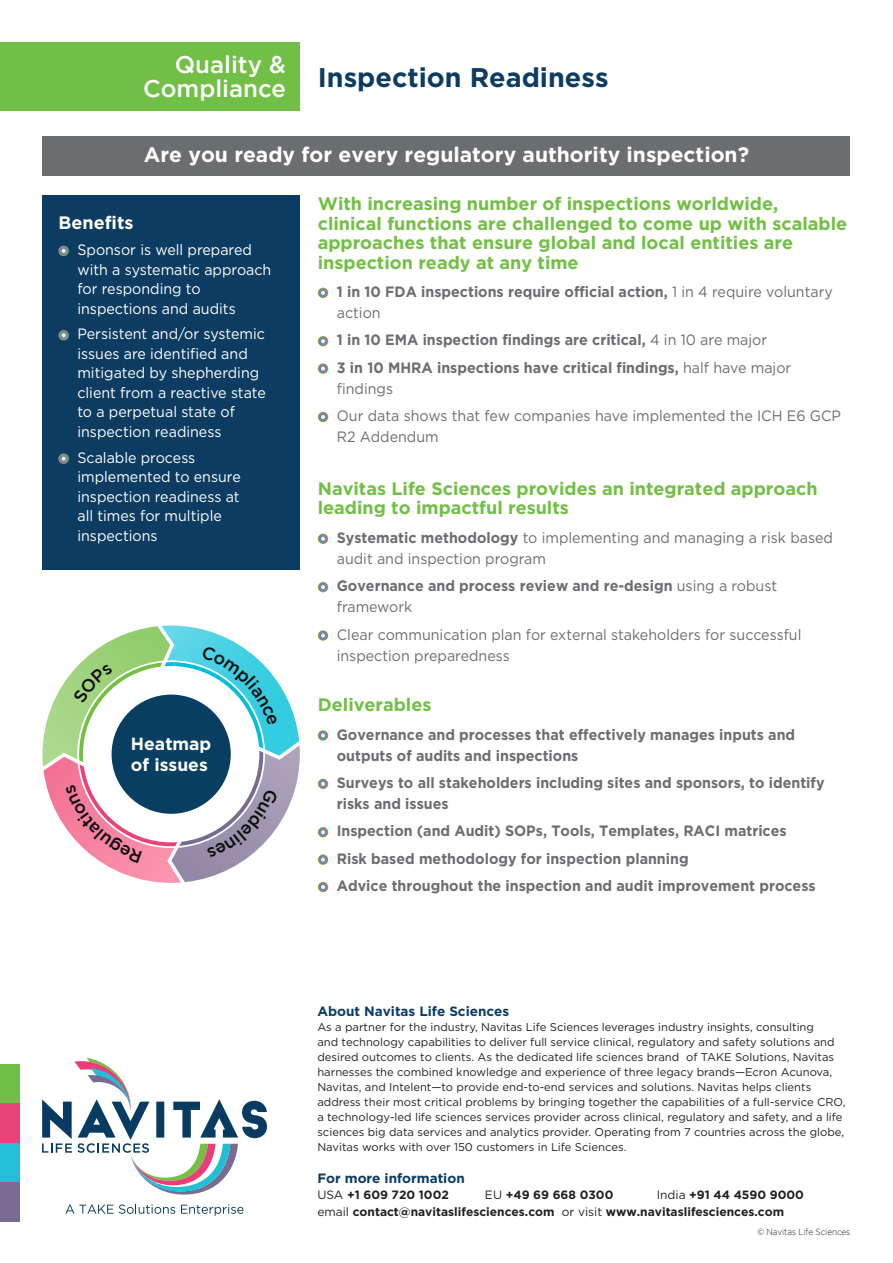
<style>
.page{position:relative;width:893px;height:1263px;background:#fff}
.page>*{position:absolute;margin:0;border:0;box-sizing:border-box;transform-origin:0 0}
.t1{font:700 27px "Gotham";color:#0d3c63}
.t2{font:500 24px/24px "Gotham";color:#fff;text-align:right}
.t3{font:700 21px "Gotham";color:#fff}
.t4{font:700 18px/19.5px "Gotham";color:#71bf44}
.t5{font:700 18px "Gotham";color:#fff}
.t6{font:700 17.55px/21px "Gotham";color:#fff}
.t7{font:700 15px/21px "Gotham";color:#6c6d70;scale:.95 1}
.t8{font:15px/19.5px "Gotham";color:#fff;scale:.95 1}
.t9{font:15px/21px "Gotham";color:#6c6d70;scale:.95 1}
.t10{font:700 13.5px "Gotham";color:#0d3c63}
.t11{font:700 12px "Gotham";color:#231f20}
.t12{font:11.25px/15px "Gotham";color:#231f20}
.t13{font:300 9px "Gotham";color:#231f20;scale:.9 1}
.s1{font-weight:400}
.s2{font-weight:700}
</style>
<div class="page">
<div style="left:0;top:1064px;width:19px;height:39px;background:#71bf44"></div>
<div style="left:0;top:1103px;width:19px;height:40px;background:#ea4379"></div>
<div style="left:0;top:1143px;width:19px;height:39px;background:#23bfd8"></div>
<div style="left:0;top:1182px;width:19px;height:39px;background:#786a90"></div>
<svg style="left:318px;top:288px;width:10px;height:10px"></svg>
<svg style="left:319px;top:288px;width:8px;height:9px"></svg>
<svg style="left:320px;top:290px;width:6px;height:6px"></svg>
<svg style="left:318px;top:336px;width:10px;height:10px"></svg>
<svg style="left:319px;top:337px;width:8px;height:9px"></svg>
<svg style="left:320px;top:338px;width:6px;height:6px"></svg>
<svg style="left:318px;top:363px;width:10px;height:11px"></svg>
<svg style="left:319px;top:364px;width:8px;height:9px"></svg>
<svg style="left:319px;top:365px;width:8px;height:7px"></svg>
<svg style="left:320px;top:366px;width:6px;height:5px"></svg>
<svg style="left:318px;top:412px;width:10px;height:10px"></svg>
<svg style="left:319px;top:413px;width:8px;height:8px"></svg>
<svg style="left:320px;top:414px;width:6px;height:6px"></svg>
<svg style="left:318px;top:534px;width:10px;height:10px"></svg>
<svg style="left:319px;top:534px;width:8px;height:9px"></svg>
<svg style="left:320px;top:536px;width:6px;height:6px"></svg>
<svg style="left:318px;top:582px;width:10px;height:10px"></svg>
<div style="left:319px;top:583px;width:8px;height:9px;background:#c7626f;border-radius:50%"></div>
<svg style="left:319px;top:583px;width:8px;height:8px"></svg>
<svg style="left:320px;top:584px;width:6px;height:6px"></svg>
<svg style="left:318px;top:630px;width:10px;height:11px"></svg>
<div style="left:319px;top:631px;width:8px;height:9px;background:#c25c86;border-radius:50%"></div>
<svg style="left:319px;top:632px;width:8px;height:7px"></svg>
<svg style="left:320px;top:633px;width:6px;height:5px"></svg>
<div style="left:318px;top:730px;width:10px;height:11px;background:#8ba852;border-radius:50%"></div>
<div style="left:319px;top:731px;width:8px;height:9px;background:#c15c87;border-radius:50%"></div>
<svg style="left:319px;top:732px;width:8px;height:7px"></svg>
<svg style="left:320px;top:733px;width:6px;height:5px"></svg>
<svg style="left:318px;top:779px;width:10px;height:10px"></svg>
<svg style="left:319px;top:779px;width:8px;height:9px"></svg>
<svg style="left:320px;top:781px;width:6px;height:6px"></svg>
<svg style="left:318px;top:827px;width:10px;height:10px"></svg>
<svg style="left:319px;top:828px;width:8px;height:9px"></svg>
<svg style="left:320px;top:829px;width:6px;height:6px"></svg>
<svg style="left:318px;top:854px;width:10px;height:11px"></svg>
<svg style="left:319px;top:855px;width:8px;height:9px"></svg>
<svg style="left:319px;top:856px;width:8px;height:7px"></svg>
<svg style="left:320px;top:857px;width:6px;height:5px"></svg>
<svg style="left:318px;top:882px;width:10px;height:10px"></svg>
<div style="left:319px;top:882px;width:8px;height:9px;background:#b57762;border-radius:50%"></div>
<svg style="left:319px;top:883px;width:8px;height:8px"></svg>
<svg style="left:320px;top:884px;width:6px;height:6px"></svg>
<svg style="left:42px;top:1058px;width:226px;height:136px"></svg>
<svg style="left:65px;top:1204px;width:110px;height:10px"></svg>
<svg style="left:181px;top:1204px;width:62px;height:12px"></svg>
<div style="left:0;top:43px;width:300px;height:68px;background:#71bf44"></div>
<div style="left:43px;top:136px;width:807px;height:39px;background:#6c6d70"></div>
<div style="left:43px;top:196px;width:257px;height:374px;background:#0d3c63"></div>
<svg style="left:58px;top:246px;width:11px;height:10px"></svg>
<svg style="left:59px;top:246px;width:9px;height:9px"></svg>
<svg style="left:61px;top:248px;width:6px;height:6px"></svg>
<svg style="left:58px;top:330px;width:11px;height:10px"></svg>
<svg style="left:59px;top:331px;width:9px;height:9px"></svg>
<svg style="left:61px;top:332px;width:6px;height:6px"></svg>
<svg style="left:58px;top:453px;width:11px;height:11px"></svg>
<svg style="left:59px;top:454px;width:9px;height:9px"></svg>
<svg style="left:61px;top:456px;width:6px;height:5px"></svg>
<svg style="left:43px;top:625px;width:257px;height:258px"></svg>
<p class="t2" style="left:143px;top:52px;width:144px">Quality &amp;<br>Compliance</p>
<p class="t1" style="left:318px;top:62px;width:292px">Inspection Readiness</p>
<p class="t3" style="left:144px;top:143px;width:607px">Are you ready for every regulatory authority inspection?</p>
<p class="t5" style="left:58px;top:212px;width:77px">Benefits</p>
<p class="t8" style="left:77px;top:240px;width:206px">Sponsor is well prepared with a systematic approach for responding to inspections and audits</p>
<p class="t8" style="left:77px;top:324px;width:200px">Persistent and/or systemic issues are identified and mitigated by shepherding client from a reactive state to a perpetual state of inspection readiness</p>
<p class="t8" style="left:77px;top:447px;width:174px">Scalable process implemented to ensure inspection readiness at all times for multiple inspections</p>
<p class="t6" style="left:131px;top:732px;width:82px">Heatmap of issues</p>
<p class="t4" style="left:318px;top:193px;width:531px">With increasing number of inspections worldwide,<br>clinical functions are challenged to come up with scalable approaches that ensure global and local entities are inspection ready at any time</p>
<p class="t7" style="left:337px;top:281px;width:524px">1 in 10 FDA inspections require official action, <span class="s1">1 in 4 require voluntary action</span></p>
<p class="t7" style="left:337px;top:329px;width:455px">1 in 10 EMA inspection findings are critical, <span class="s1">4 in 10 are major</span></p>
<p class="t7" style="left:337px;top:357px;width:480px">3 in 10 MHRA inspections have critical findings, <span class="s1">half have major findings</span></p>
<p class="t9" style="left:337px;top:405px;width:532px">Our data shows that few companies have implemented the ICH E6 GCP<br>R2 Addendum</p>
<p class="t4" style="left:318px;top:478px;width:501px">Navitas Life Sciences provides an integrated approach leading to impactful results</p>
<p class="t9" style="left:337px;top:527px;width:524px"><span class="s2">Systematic methodology</span> to implementing and managing a risk based audit and inspection program</p>
<p class="t7" style="left:337px;top:575px;width:465px">Governance and process review and re-design <span class="s1">using a robust framework</span></p>
<p class="t9" style="left:337px;top:624px;width:491px">Clear communication plan for external stakeholders for successful inspection preparedness</p>
<p class="t4" style="left:318px;top:695px;width:115px">Deliverables</p>
<p class="t7" style="left:337px;top:723px;width:484px">Governance and processes that effectively manages inputs and outputs of audits and inspections</p>
<p class="t7" style="left:337px;top:772px;width:515px">Surveys to all stakeholders including sites and sponsors, to identify risks and issues</p>
<p class="t7" style="left:337px;top:820px;width:475px">Inspection (and Audit) SOPs, Tools, Templates, RACI matrices</p>
<p class="t7" style="left:337px;top:847px;width:372px">Risk based methodology for inspection planning</p>
<p class="t7" style="left:337px;top:875px;width:505px">Advice throughout the inspection and audit improvement process</p>
<p class="t10" style="left:317px;top:1004px;width:193px">About Navitas Life Sciences</p>
<p class="t12" style="left:317px;top:1019px;width:530px">As a partner for the industry, Navitas Life Sciences leverages industry insights, consulting<br>and technology capabilities to deliver full service clinical, regulatory and safety solutions and desired outcomes to clients. As the dedicated life sciences brand of TAKE Solutions, Navitas harnesses the combined knowledge and experience of three legacy brands—Ecron Acunova, Navitas, and Intelent—to provide end-to-end services and solutions. Navitas helps clients address their most critical problems by bringing together the capabilities of a full-service CRO, a technology-led life sciences services provider across clinical, regulatory and safety, and a life sciences big data services and analytics provider. Operating from 7 countries across the globe, Navitas works with over 150 customers in Life Sciences.</p>
<p class="t10" style="left:317px;top:1170px;width:149px">For more information</p>
<p class="t11" style="left:317px;top:1188px;width:133px"><span class="s1">USA</span> +1 609 720 1002</p>
<p class="t11" style="left:485px;top:1188px;width:130px"><span class="s1">EU</span> +49 69 668 0300</p>
<p class="t11" style="left:657px;top:1188px;width:149px"><span class="s1">India</span> +91 44 4590 9000</p>
<p class="t11" style="left:317px;top:1204px;width:468px"><span class="s1">email</span> contact@navitaslifesciences.com <span class="s1">or visit</span> www.navitaslifesciences.com</p>
<p class="t13" style="left:757px;top:1227px;width:105px">© Navitas Life Sciences</p>
</div>
